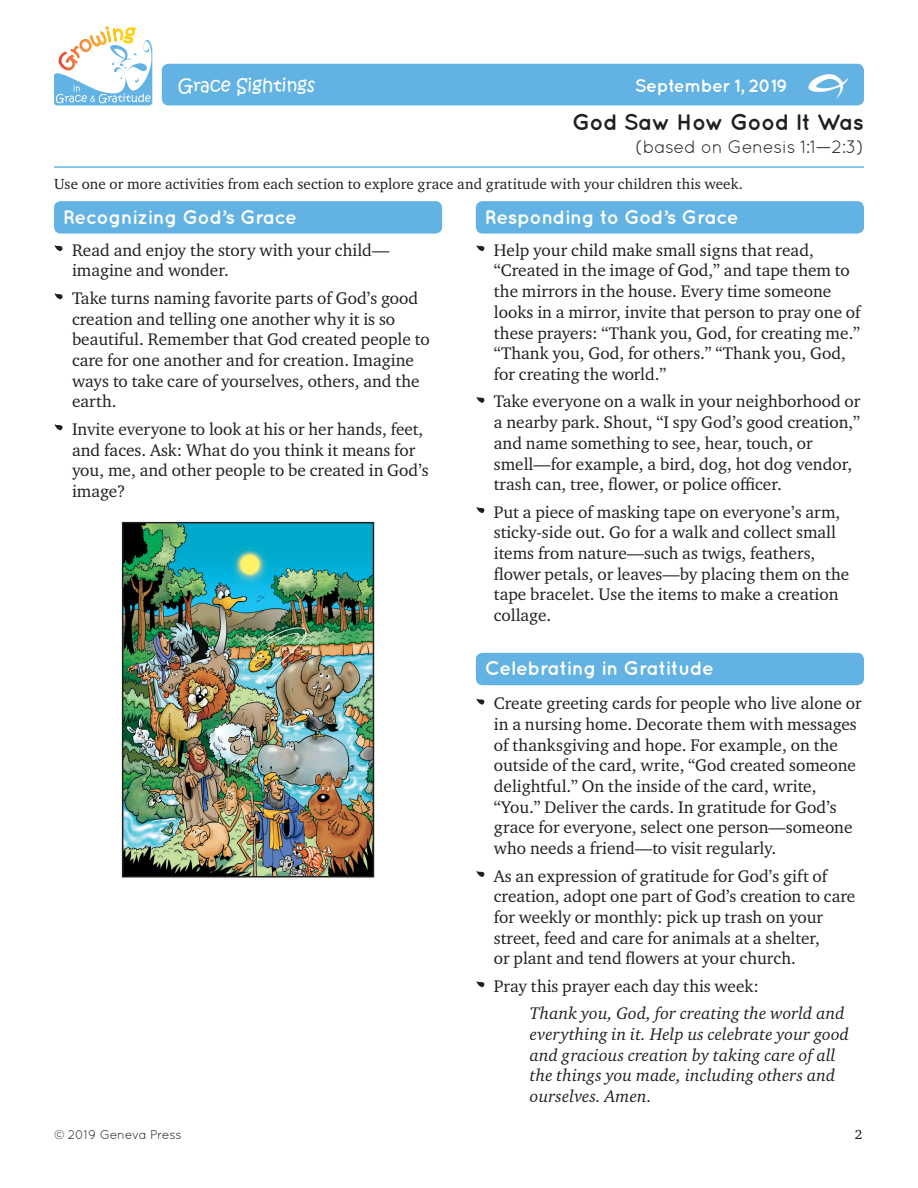
<style>
.page{position:relative;width:918px;height:1188px;background:#fff}
.page>*{position:absolute;margin:0;border:0;box-sizing:border-box;transform-origin:0 0}
.t1{font:60px "Growing Grace Gratitude";color:#231f20}
.t2{font:45px "Growing Grace Gratitude";color:#fff}
.t3{font:700 22.5px "Quicksand";letter-spacing:-.02em;color:#231f20}
.t4{font:700 19.5px "Quicksand";letter-spacing:-.02em;color:#fff}
.t5{font:18px "Quicksand";letter-spacing:-.02em;color:#231f20}
.t6{font:700 18px "Quicksand";letter-spacing:-.03em;color:#fff}
.t7{font:18px "Kristen Normal ITC Std";color:#fff}
.t8{font:17.25px/20.7px "Charter ITC Std";color:#231f20}
.t9{font:italic 17.25px/20.7px "Charter ITC Std";letter-spacing:.01em;color:#231f20}
.t10{font:15px "Charter ITC Std";letter-spacing:.01em;color:#231f20}
.t11{font:13.5px "Charter ITC Std";color:#231f20}
.t12{font:12.75px "Quicksand";letter-spacing:-.02em;color:#231f20}
</style>
<div class="page">
<svg style="left:54px;top:26px;width:98px;height:79px"></svg>
<hr style="left:54px;top:166px;width:810px;height:2px;background:#62b2e3">
<div style="left:54px;top:201px;width:388px;height:33px;background:#62b2e3;border-radius:7px"></div>
<img style="left:125px;top:525px;width:246px;height:350px">
<div style="left:122px;top:522px;width:252px;height:356px;border:2px solid #231f20"></div>
<div style="left:476px;top:201px;width:388px;height:33px;background:#62b2e3;border-radius:7px"></div>
<div style="left:476px;top:653px;width:388px;height:32px;background:#62b2e3;border-radius:7px"></div>
<div style="left:162px;top:64px;width:702px;height:41px;background:#62b2e3;border-radius:7px"></div>
<p class="t7" style="left:178px;top:74px;width:139px">Grace Sightings</p>
<p class="t6" style="left:635px;top:75px;width:154px">September 1, 2019</p>
<h2 class="t2" style="left:808px;top:67px;width:42px">E</h2>
<h3 class="t3" style="left:572px;top:109px;width:293px">God Saw How Good It Was</h3>
<p class="t5" style="left:635px;top:137px;width:230px">(based on Genesis 1:1—2:3)</p>
<p class="t10" style="left:54px;top:174px;width:690px">Use one or more activities from each section to explore grace and gratitude with your children this week.</p>
<p class="t4" style="left:63px;top:205px;width:236px">Recognizing God’s Grace</p>
<h1 class="t1" style="left:54px;top:226px;width:11px">Z</h1>
<p class="t8" style="left:72px;top:239px;width:319px">Read and enjoy the story with your child— imagine and wonder.</p>
<h1 class="t1" style="left:54px;top:274px;width:11px">Z</h1>
<p class="t8" style="left:72px;top:287px;width:359px">Take turns naming favorite parts of God’s good creation and telling one another why it is so beautiful. Remember that God created people to care for one another and for creation. Imagine ways to take care of yourselves, others, and the earth.</p>
<h1 class="t1" style="left:54px;top:405px;width:11px">Z</h1>
<p class="t8" style="left:72px;top:418px;width:358px">Invite everyone to look at his or her hands, feet, and faces. Ask: What do you think it means for you, me, and other people to be created in God’s image?</p>
<p class="t4" style="left:485px;top:205px;width:255px">Responding to God’s Grace</p>
<h1 class="t1" style="left:476px;top:226px;width:11px">Z</h1>
<p class="t8" style="left:494px;top:239px;width:368px">Help your child make small signs that read, “Created in the image of God,” and tape them to the mirrors in the house. Every time someone looks in a mirror, invite that person to pray one of these prayers: “Thank you, God, for creating me.” “Thank you, God, for others.” “Thank you, God, for creating the world.”</p>
<h1 class="t1" style="left:476px;top:377px;width:11px">Z</h1>
<p class="t8" style="left:494px;top:391px;width:368px">Take everyone on a walk in your neighborhood or a nearby park. Shout, “I spy God’s good creation,” and name something to see, hear, touch, or smell—for example, a bird, dog, hot dog vendor, trash can, tree, flower, or police officer.</p>
<h1 class="t1" style="left:476px;top:488px;width:11px">Z</h1>
<p class="t8" style="left:494px;top:501px;width:357px">Put a piece of masking tape on everyone’s arm, sticky-side out. Go for a walk and collect small items from nature—such as twigs, feathers, flower petals, or leaves—by placing them on the tape bracelet. Use the items to make a creation collage.</p>
<p class="t4" style="left:485px;top:657px;width:231px">Celebrating in Gratitude</p>
<h1 class="t1" style="left:476px;top:679px;width:11px">Z</h1>
<p class="t8" style="left:494px;top:693px;width:369px">Create greeting cards for people who live alone or in a nursing home. Decorate them with messages of thanksgiving and hope. For example, on the outside of the card, write, “God created someone delightful.” On the inside of the card, write, “You.” Deliver the cards. In gratitude for God’s grace for everyone, select one person—someone who needs a friend—to visit regularly.</p>
<h1 class="t1" style="left:476px;top:851px;width:11px">Z</h1>
<p class="t8" style="left:494px;top:865px;width:363px">As an expression of gratitude for God’s gift of creation, adopt one part of God’s creation to care for weekly or monthly: pick up trash on your street, feed and care for animals at a shelter,<br>or plant and tend flowers at your church.</p>
<h1 class="t1" style="left:476px;top:962px;width:11px">Z</h1>
<p class="t8" style="left:494px;top:975px;width:267px">Pray this prayer each day this week:</p>
<p class="t9" style="left:530px;top:1003px;width:321px">Thank you, God, for creating the world and everything in it. Help us celebrate your good and gracious creation by taking care of all the things you made, including others and ourselves. Amen.</p>
<p class="t12" style="left:54px;top:1128px;width:129px">© 2019 Geneva Press</p>
<p class="t11" style="left:855px;top:1126px;width:9px">2</p>
</div>
